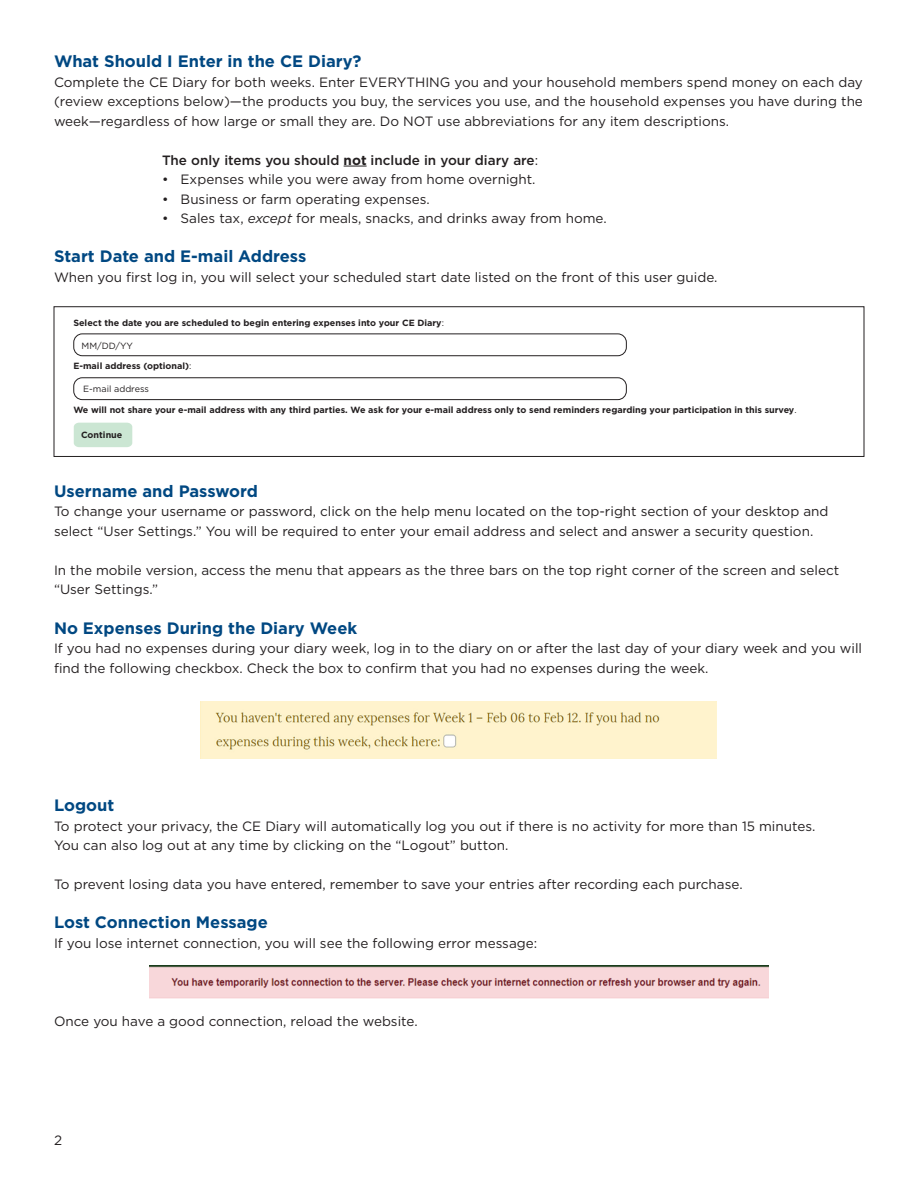
<style>
.page{position:relative;width:918px;height:1188px;background:#fff}
.page>*{position:absolute;margin:0;border:0;box-sizing:border-box;transform-origin:0 0}
.t1{font:700 16.5px "Gotham";color:#014882}
.t2{font:13.5px/19.5px "Gotham";color:#231f20}
.t3{font:500 13.5px "Gotham";color:#231f20}
.t4{font:700 9px "Gotham";color:#231f20}
.t5{font:9px "Gotham";color:#231f20}
.s1{font-weight:700}
.s2{font-weight:400}
.s3{font-style:italic}
</style>
<div class="page">
<svg style="left:344px;top:166px;width:23px;height:1px"></svg>
<div style="left:73px;top:334px;width:554px;height:22px;border:1px solid #231f20;border-radius:9px"></div>
<div style="left:73px;top:377px;width:554px;height:23px;border:1px solid #231f20;border-radius:9px"></div>
<div style="left:54px;top:306px;width:810px;height:151px;border:1px solid #231f20"></div>
<svg style="left:74px;top:423px;width:58px;height:24px"></svg>
<img style="left:150px;top:966px;width:618px;height:32px">
<img style="left:201px;top:702px;width:515px;height:57px">
<p class="t1" style="left:54px;top:50px;width:309px">What Should I Enter in the CE Diary?</p>
<p class="t2" style="left:54px;top:72px;width:810px;text-align:justify">Complete the CE Diary for both weeks. Enter EVERYTHING you and your household members spend money on each day (review exceptions below)—the products you buy, the services you use, and the household expenses you have during the week—regardless of how large or small they are. Do NOT use abbreviations for any item descriptions.</p>
<p class="t3" style="left:162px;top:151px;width:378px">The only items you should <span class="s1">not</span> include in your diary are<span class="s2">:</span></p>
<p class="t2" style="left:162px;top:169px;width:375px">• Expenses while you were away from home overnight.</p>
<p class="t2" style="left:162px;top:189px;width:269px">• Business or farm operating expenses.</p>
<p class="t2" style="left:162px;top:208px;width:446px">• Sales tax, <span class="s3">except</span> for meals, snacks, and drinks away from home.</p>
<p class="t1" style="left:54px;top:246px;width:254px">Start Date and E-mail Address</p>
<p class="t2" style="left:54px;top:267px;width:665px">When you first log in, you will select your scheduled start date listed on the front of this user guide.</p>
<p class="t4" style="left:73px;top:316px;width:372px">Select the date you are scheduled to begin entering expenses into your CE Diary<span class="s2">:</span></p>
<p class="t4" style="left:73px;top:360px;width:120px">E-mail address (optional)<span class="s2">:</span></p>
<p class="t4" style="left:73px;top:404px;width:725px">We will not share your e-mail address with any third parties. We ask for your e-mail address only to send reminders regarding your participation in this survey<span class="s2">.</span></p>
<p class="t5" style="left:82px;top:340px;width:53px">MM/DD/YY</p>
<p class="t5" style="left:83px;top:383px;width:67px">E-mail address</p>
<p class="t4" style="left:81px;top:429px;width:43px">Continue</p>
<p class="t1" style="left:54px;top:480px;width:206px">Username and Password</p>
<p class="t2" style="left:54px;top:501px;width:776px">To change your username or password, click on the help menu located on the top-right section of your desktop and select “User Settings.” You will be required to enter your email address and select and answer a security question.</p>
<p class="t2" style="left:54px;top:560px;width:787px">In the mobile version, access the menu that appears as the three bars on the top right corner of the screen and select “User Settings.”</p>
<p class="t1" style="left:54px;top:617px;width:305px">No Expenses During the Diary Week</p>
<p class="t2" style="left:54px;top:638px;width:810px">If you had no expenses during your diary week, log in to the diary on or after the last day of your diary week and you will find the following checkbox. Check the box to confirm that you had no expenses during the week.</p>
<p class="t1" style="left:54px;top:794px;width:62px">Logout</p>
<p class="t2" style="left:54px;top:816px;width:763px">To protect your privacy, the CE Diary will automatically log you out if there is no activity for more than 15 minutes.<br>You can also log out at any time by clicking on the “Logout” button.</p>
<p class="t2" style="left:54px;top:874px;width:690px">To prevent losing data you have entered, remember to save your entries after recording each purchase.</p>
<p class="t1" style="left:54px;top:912px;width:215px">Lost Connection Message</p>
<p class="t2" style="left:54px;top:933px;width:485px">If you lose internet connection, you will see the following error message:</p>
<p class="t2" style="left:54px;top:1011px;width:365px">Once you have a good connection, reload the website.</p>
<p class="t2" style="left:54px;top:1130px;width:10px">2</p>
</div>
